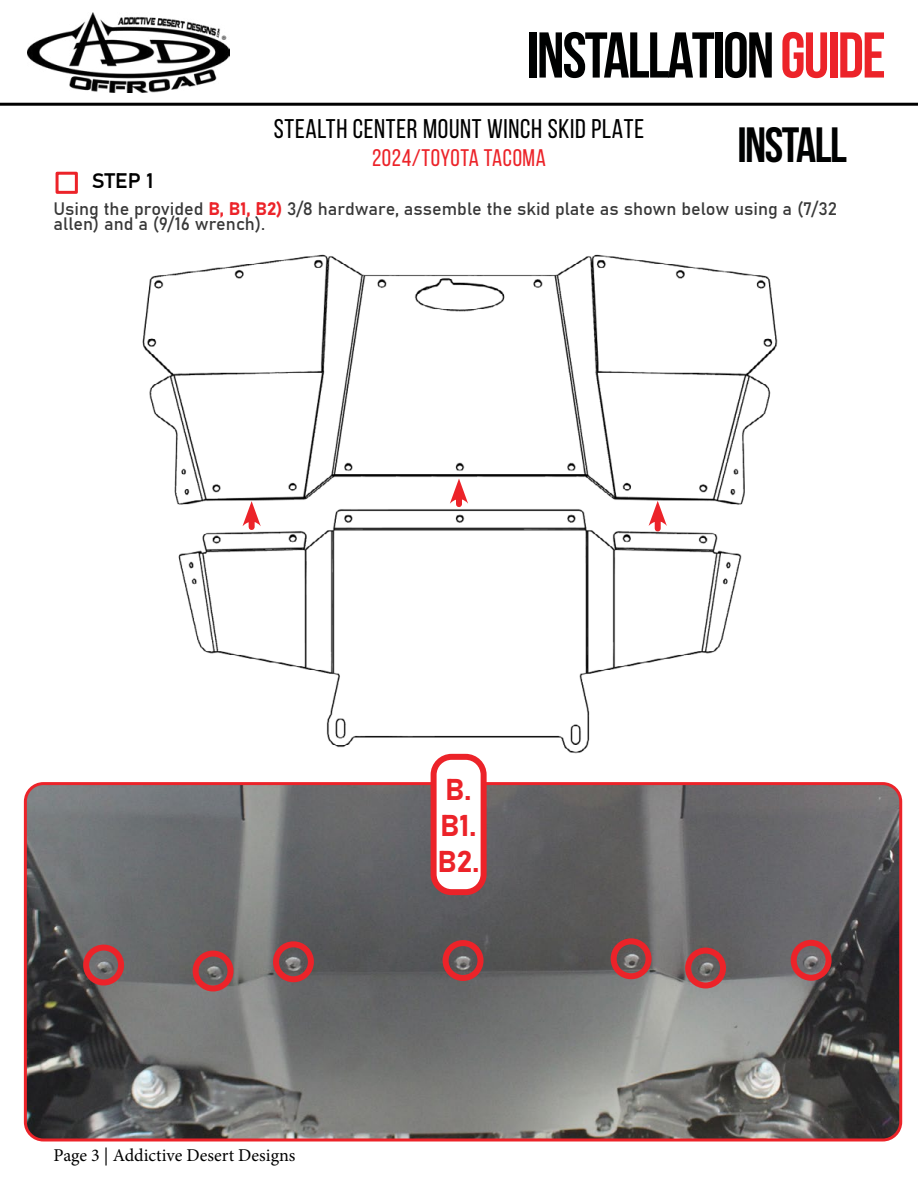
<style>
.page{position:relative;width:918px;height:1188px;background:#fff}
.page>*{position:absolute;margin:0;border:0;box-sizing:border-box;transform-origin:0 0}
.t1{font:700 64.5px "Bebas Neue";letter-spacing:-.03em;color:#000101}
.t2{font:700 49.5px "Bebas Neue";letter-spacing:-.03em;color:#000101}
.t3{font:30px/36px "Bahnschrift";color:#ec2329}
.t4{font:27px "Bebas Neue";letter-spacing:.025em;color:#000}
.t5{font:24px "Bebas Neue";letter-spacing:.025em;color:#ec2329}
.t6{font:21px "Bahnschrift";color:#000}
.t7{font:18px/15px "Bahnschrift";color:#383838}
.t8{font:18px "Minion Pro";color:#000}
.s1{color:#ec2329}
</style>
<div class="page">
<hr style="left:0;top:103px;width:918px;height:3px;background:#000">
<img style="left:27px;top:12px;width:203px;height:80px">
<div style="left:56px;top:172px;width:22px;height:22px;border:3px solid #ec2329"></div>
<img style="left:142px;top:254px;width:636px;height:500px">
<img style="left:28px;top:786px;width:870px;height:352px">
<div style="left:24px;top:782px;width:878px;height:360px;border:3px solid #ec2329;border-radius:18px"></div>
<svg style="left:242px;top:501px;width:19px;height:25px"></svg>
<svg style="left:450px;top:479px;width:18px;height:25px"></svg>
<div style="left:655px;top:516px;width:6px;height:13px;background:#ec2329"></div>
<svg style="left:649px;top:501px;width:18px;height:25px"></svg>
<div style="left:83px;top:945px;width:41px;height:40px;border:6px solid #ec2329;border-radius:50%"></div>
<div style="left:193px;top:951px;width:41px;height:40px;border:6px solid #ec2329;border-radius:50%"></div>
<div style="left:791px;top:940px;width:41px;height:41px;border:6px solid #ec2329;border-radius:50%"></div>
<div style="left:685px;top:948px;width:41px;height:40px;border:6px solid #ec2329;border-radius:50%"></div>
<div style="left:611px;top:938px;width:41px;height:41px;border:6px solid #ec2329;border-radius:50%"></div>
<div style="left:443px;top:940px;width:41px;height:41px;border:6px solid #ec2329;border-radius:50%"></div>
<div style="left:273px;top:941px;width:41px;height:41px;border:6px solid #ec2329;border-radius:50%"></div>
<div style="left:434px;top:757px;width:50px;height:135px;background:#fff;border-radius:18px"></div>
<div style="left:431px;top:754px;width:56px;height:141px;border:6px solid #ec2329;border-radius:18px"></div>
<h1 class="t1" style="left:527px;top:20px;width:361px">INSTALLATION<span class="s1">guide</span></h1>
<h3 class="t4" style="left:274px;top:114px;width:372px">STEALTH CENTER MOUNT WINCH SKID PLATE</h3>
<h3 class="t5" style="left:372px;top:145px;width:175px">2024/TOYOTA TACOMA</h3>
<h2 class="t2" style="left:737px;top:117px;width:111px">INSTALL</h2>
<p class="t6" style="left:92px;top:165px;width:63px">STEP 1</p>
<p class="t7" style="left:54px;top:200px;width:785px">Using the provided <span class="s1">B, B1, B2)</span> 3/8 hardware, assemble the skid plate as shown below using a (7/32 allen) and a (9/16 wrench).</p>
<p class="t8" style="left:54px;top:1143px;width:243px">Page 3 | Addictive Desert Designs</p>
<h3 class="t3" style="left:438px;top:770px;width:43px">B.<br>B1.<br>B2.</h3>
</div>
